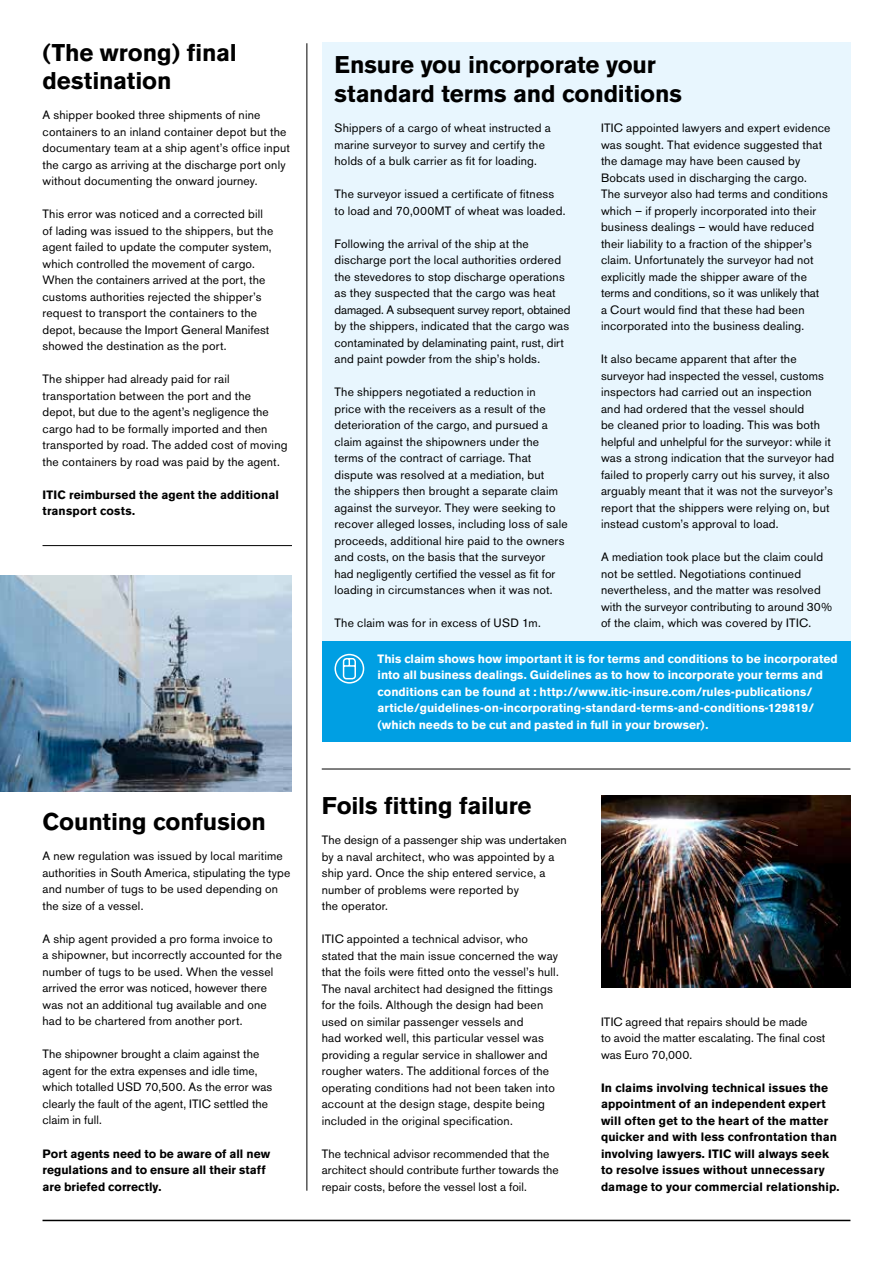
<style>
.page{position:relative;width:893px;height:1263px;background:#fff}
.page>*{position:absolute;margin:0;border:0;box-sizing:border-box;transform-origin:0 0}
.t1{font:700 24px/28.5px "Akzidenz Grotesk BE";letter-spacing:-.005em;color:#000}
.t2{font:12px/16.5px "Akzidenz Grotesk BE";letter-spacing:.015em;color:#000}
.t3{font:700 12px/16.5px "Akzidenz Grotesk BE";letter-spacing:.01em;color:#000}
.t4{font:700 12px/16.5px "Akzidenz Grotesk BE";color:#fff}
</style>
<div class="page">
<div style="left:322px;top:43px;width:528px;height:699px;background:#e8f6fe"></div>
<img style="left:0;top:576px;width:292px;height:216px">
<hr style="left:306px;top:43px;width:1px;height:1148px;background:#000">
<hr style="left:43px;top:545px;width:249px;height:1px;background:#000">
<hr style="left:322px;top:769px;width:528px;height:1px;background:#000">
<hr style="left:43px;top:1220px;width:807px;height:1px;background:#000">
<div style="left:322px;top:641px;width:528px;height:101px;background:#009fe3"></div>
<svg style="left:334px;top:654px;width:30px;height:30px"></svg>
<img style="left:601px;top:796px;width:249px;height:191px">
<h1 class="t1" style="left:43px;top:38px;width:196px">(The wrong) final destination</h1>
<p class="t2" style="left:43px;top:107px;width:249px">A shipper booked three shipments of nine containers to an inland container depot but the documentary team at a ship agent’s office input the cargo as arriving at the discharge port only without documenting the onward journey.</p>
<p class="t2" style="left:43px;top:206px;width:232px">This error was noticed and a corrected bill of lading was issued to the shippers, but the agent failed to update the computer system, which controlled the movement of cargo.<br>When the containers arrived at the port, the customs authorities rejected the shipper’s request to transport the containers to the depot, because the Import General Manifest showed the destination as the port.</p>
<p class="t2" style="left:43px;top:371px;width:246px">The shipper had already paid for rail transportation between the port and the<br>depot, but due to the agent’s negligence the cargo had to be formally imported and then transported by road. The added cost of moving the containers by road was paid by the agent.</p>
<p class="t3" style="left:43px;top:487px;width:238px">ITIC reimbursed the agent the additional transport costs.</p>
<h1 class="t1" style="left:43px;top:808px;width:225px">Counting confusion</h1>
<p class="t2" style="left:43px;top:848px;width:249px">A new regulation was issued by local maritime authorities in South America, stipulating the type and number of tugs to be used depending on the size of a vessel.</p>
<p class="t2" style="left:43px;top:930px;width:241px">A ship agent provided a pro forma invoice to<br>a shipowner, but incorrectly accounted for the number of tugs to be used. When the vessel arrived the error was noticed, however there was not an additional tug available and one had to be chartered from another port.</p>
<p class="t2" style="left:43px;top:1046px;width:231px">The shipowner brought a claim against the agent for the extra expenses and idle time, which totalled USD 70,500. As the error was clearly the fault of the agent, ITIC settled the claim in full.</p>
<p class="t3" style="left:43px;top:1145px;width:229px">Port agents need to be aware of all new regulations and to ensure all their staff are briefed correctly.</p>
<h1 class="t1" style="left:334px;top:51px;width:349px">Ensure you incorporate your standard terms and conditions</h1>
<p class="t2" style="left:334px;top:120px;width:218px">Shippers of a cargo of wheat instructed a marine surveyor to survey and certify the holds of a bulk carrier as fit for loading.</p>
<p class="t2" style="left:334px;top:186px;width:232px">The surveyor issued a certificate of fitness to load and 70,000MT of wheat was loaded.</p>
<p class="t2" style="left:334px;top:235px;width:237px">Following the arrival of the ship at the discharge port the local authorities ordered the stevedores to stop discharge operations as they suspected that the cargo was heat damaged. A subsequent survey report, obtained by the shippers, indicated that the cargo was contaminated by delaminating paint, rust, dirt and paint powder from the ship’s holds.</p>
<p class="t2" style="left:334px;top:384px;width:235px">The shippers negotiated a reduction in<br>price with the receivers as a result of the deterioration of the cargo, and pursued a claim against the shipowners under the terms of the contract of carriage. That dispute was resolved at a mediation, but<br>the shippers then brought a separate claim against the surveyor. They were seeking to recover alleged losses, including loss of sale proceeds, additional hire paid to the owners and costs, on the basis that the surveyor<br>had negligently certified the vessel as fit for loading in circumstances when it was not.</p>
<p class="t2" style="left:334px;top:615px;width:208px">The claim was for in excess of USD 1m.</p>
<p class="t2" style="left:601px;top:120px;width:231px">ITIC appointed lawyers and expert evidence was sought. That evidence suggested that the damage may have been caused by Bobcats used in discharging the cargo.<br>The surveyor also had terms and conditions which – if properly incorporated into their business dealings – would have reduced their liability to a fraction of the shipper’s claim. Unfortunately the surveyor had not explicitly made the shipper aware of the terms and conditions, so it was unlikely that<br>a Court would find that these had been incorporated into the business dealing.</p>
<p class="t2" style="left:601px;top:351px;width:235px">It also became apparent that after the surveyor had inspected the vessel, customs inspectors had carried out an inspection<br>and had ordered that the vessel should<br>be cleaned prior to loading. This was both helpful and unhelpful for the surveyor: while it was a strong indication that the surveyor had failed to properly carry out his survey, it also arguably meant that it was not the surveyor’s report that the shippers were relying on, but instead custom’s approval to load.</p>
<p class="t2" style="left:601px;top:549px;width:233px">A mediation took place but the claim could not be settled. Negotiations continued nevertheless, and the matter was resolved with the surveyor contributing to around 30% of the claim, which was covered by ITIC.</p>
<p class="t4" style="left:378px;top:650px;width:462px">This claim shows how important it is for terms and conditions to be incorporated into all business dealings. Guidelines as to how to incorporate your terms and conditions can be found at : http://www.itic-insure.com/rules-publications/ article/guidelines-on-incorporating-standard-terms-and-conditions-129819/ (which needs to be cut and pasted in full in your browser).</p>
<h1 class="t1" style="left:322px;top:791px;width:211px">Foils fitting failure</h1>
<p class="t2" style="left:322px;top:832px;width:246px">The design of a passenger ship was undertaken by a naval architect, who was appointed by a ship yard. Once the ship entered service, a number of problems were reported by<br>the operator.</p>
<p class="t2" style="left:322px;top:931px;width:238px">ITIC appointed a technical advisor, who stated that the main issue concerned the way that the foils were fitted onto the vessel’s hull.<br>The naval architect had designed the fittings for the foils. Although the design had been used on similar passenger vessels and<br>had worked well, this particular vessel was providing a regular service in shallower and rougher waters. The additional forces of the operating conditions had not been taken into account at the design stage, despite being included in the original specification.</p>
<p class="t2" style="left:322px;top:1145px;width:239px">The technical advisor recommended that the architect should contribute further towards the repair costs, before the vessel lost a foil.</p>
<p class="t2" style="left:601px;top:1013px;width:226px">ITIC agreed that repairs should be made<br>to avoid the matter escalating. The final cost was Euro 70,000.</p>
<p class="t3" style="left:601px;top:1079px;width:240px">In claims involving technical issues the appointment of an independent expert will often get to the heart of the matter quicker and with less confrontation than involving lawyers. ITIC will always seek to resolve issues without unnecessary damage to your commercial relationship.</p>
</div>
